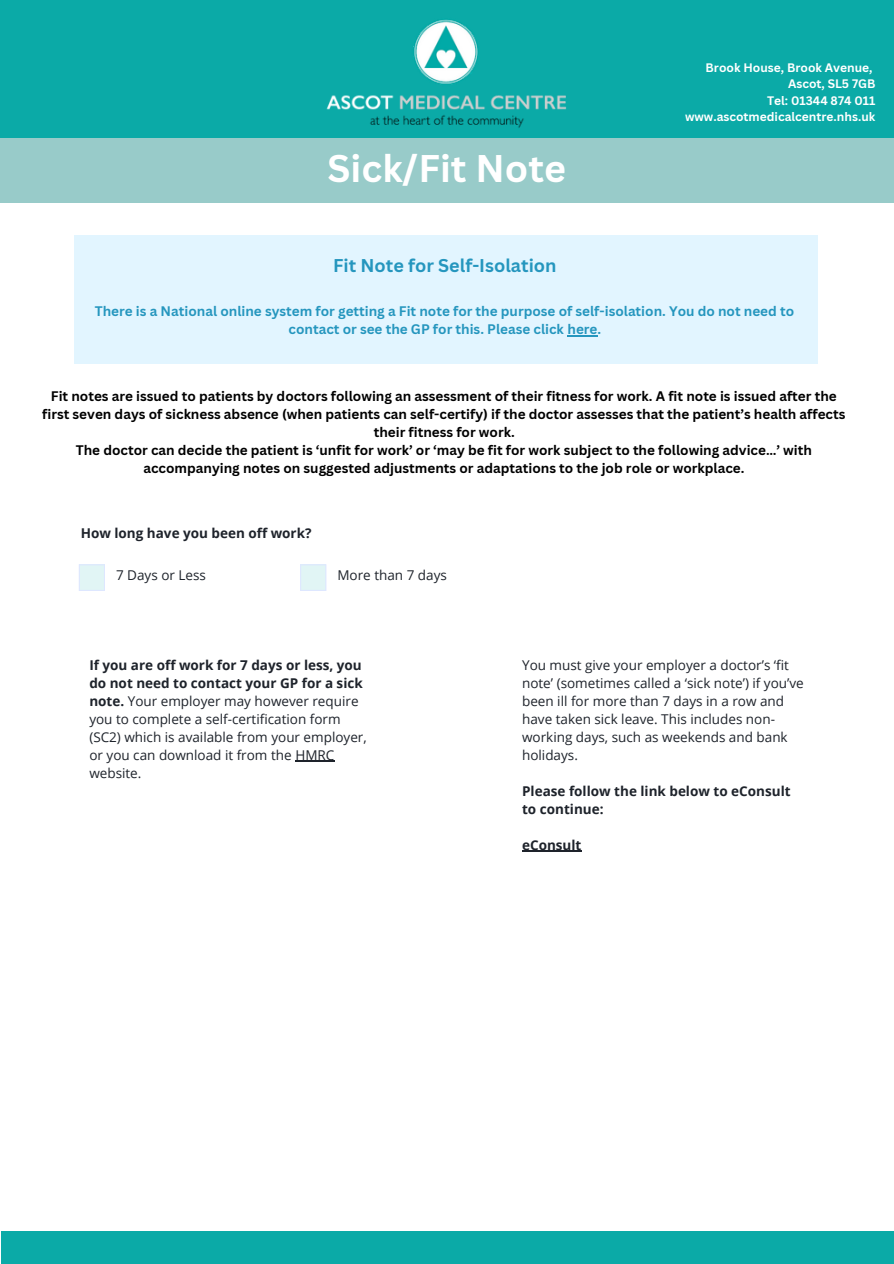
<style>
.page{position:relative;width:894px;height:1264px;background:#fff}
.page>*{position:absolute;margin:0;border:0;box-sizing:border-box;transform-origin:0 0}
.t1{font:700 37.5px "Canva Sans";color:#fff}
.t2{font:700 18px "Canva Sans";color:#2596be}
.t3{font:13.5px/18px "Open Sans";color:#1e232b}
.t4{font:700 13.5px/18px "Canva Sans";color:#000;text-align:center}
.t5{font:700 13.5px/18px "Canva Sans";color:#2596be;text-align:center}
.t6{font:700 13.5px/18px "Open Sans";color:#1e232b}
.t7{font:700 12px "Canva Sans";color:#fff}
.s1{font-weight:700}
</style>
<div class="page">
<div style="left:0;top:138px;width:893px;height:65px;background:#98cbc9"></div>
<div style="left:0;top:0;width:893px;height:138px;background:#0baaa7"></div>
<img style="left:326px;top:19px;width:241px;height:109px">
<div style="left:1px;top:1231px;width:892px;height:32px;background:#0baaa7"></div>
<svg style="left:79px;top:564px;width:26px;height:27px"></svg>
<svg style="left:300px;top:564px;width:26px;height:27px"></svg>
<hr style="left:295px;top:761px;width:39px;height:1px;background:#1e232b">
<hr style="left:522px;top:851px;width:59px;height:1px;background:#1e232b">
<div style="left:74px;top:235px;width:744px;height:129px;background:#e2f5ff"></div>
<hr style="left:567px;top:335px;width:30px;height:1px;background:#2596be">
<p class="t1" style="left:327px;top:142px;width:240px">Sick/Fit Note</p>
<p class="t7" style="left:705px;top:60px;width:168px">Brook House, Brook Avenue,</p>
<p class="t7" style="left:787px;top:76px;width:89px">Ascot, SL5 7GB</p>
<p class="t7" style="left:767px;top:92px;width:110px">Tel: 01344 874 011</p>
<p class="t7" style="left:684px;top:108px;width:192px">www.ascotmedicalcentre.nhs.uk</p>
<p class="t2" style="left:333px;top:253px;width:225px">Fit Note for Self-Isolation</p>
<p class="t5" style="left:95px;top:301px;width:700px">There is a National online system for getting a Fit note for the purpose of self-isolation. You do not need to contact or see the GP for this. Please click here.</p>
<p class="t4" style="left:42px;top:386px;width:804px">Fit notes are issued to patients by doctors following an assessment of their fitness for work. A fit note is issued after the first seven days of sickness absence (when patients can self-certify) if the doctor assesses that the patient’s health affects their fitness for work.</p>
<p class="t4" style="left:76px;top:440px;width:737px">The doctor can decide the patient is ‘unfit for work’ or ‘may be fit for work subject to the following advice…’ with accompanying notes on suggested adjustments or adaptations to the job role or workplace.</p>
<p class="t6" style="left:81px;top:523px;width:232px">How long have you been off work?</p>
<p class="t3" style="left:116px;top:566px;width:91px">7 Days or Less</p>
<p class="t3" style="left:337px;top:566px;width:111px">More than 7 days</p>
<p class="t3" style="left:89px;top:655px;width:279px"><span class="s1">If you are off work for 7 days or less, you do not need to contact your GP for a sick note.</span> Your employer may however require you to complete a self-certification form (SC2) which is available from your employer, or you can download it from the HMRC website.</p>
<p class="t3" style="left:522px;top:655px;width:283px">You must give your employer a doctor’s ‘fit note’ (sometimes called a ‘sick note’) if you’ve been ill for more than 7 days in a row and have taken sick leave. This includes non&shy;working days, such as weekends and bank holidays.</p>
<p class="t6" style="left:522px;top:781px;width:270px">Please follow the link below to eConsult to continue:</p>
<p class="t6" style="left:522px;top:835px;width:61px">eConsult</p>
</div>
